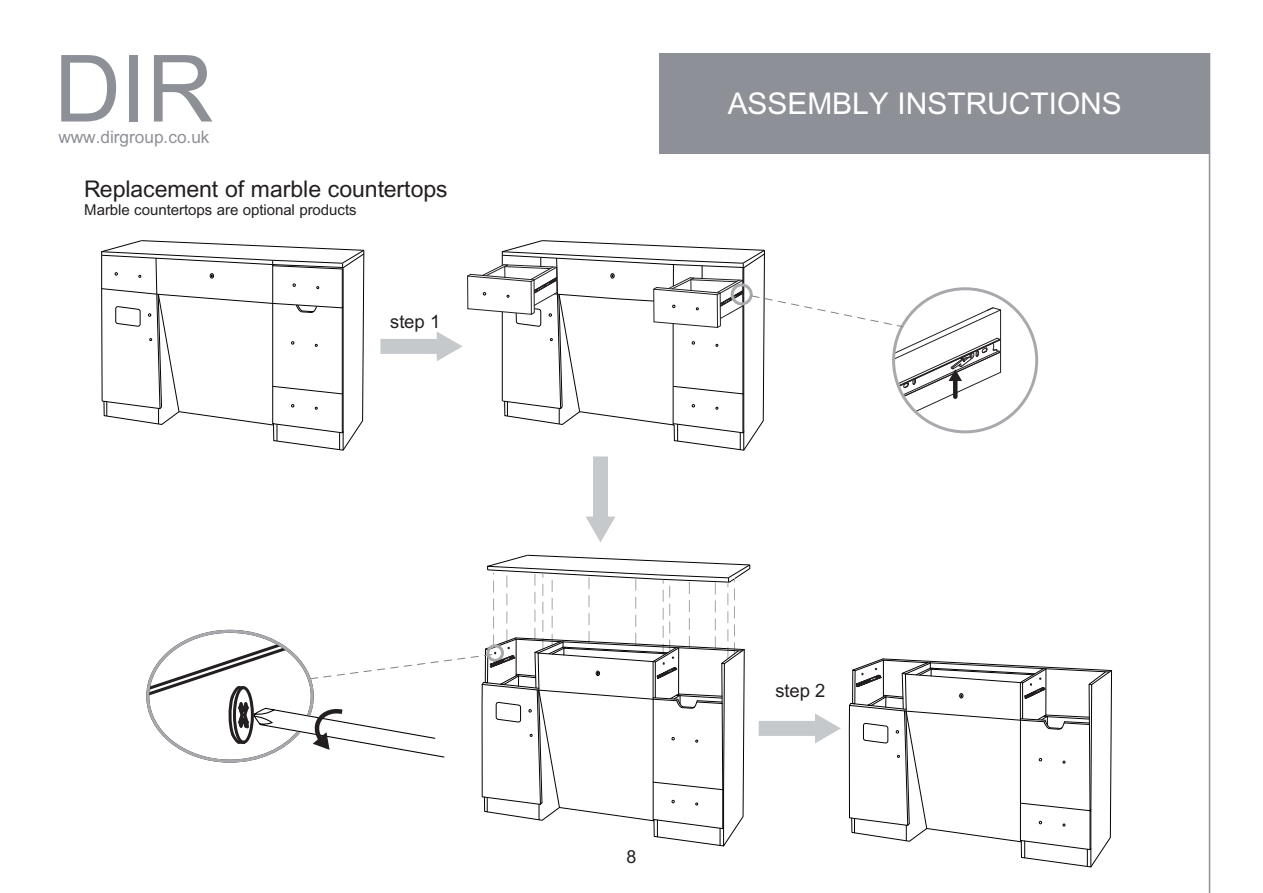
<style>
.page{position:relative;width:1263px;height:893px;background:#fff}
.page>*{position:absolute;margin:0;border:0;box-sizing:border-box;transform-origin:0 0}
.t1{font:93px "+Arial";color:#8e9097}
.t2{font:30px "+Arial";color:#fff}
.t3{font:23.1px "+Arial";color:#231f20}
.t4{font:18.45px "+Arial";color:#231f20}
.t5{font:18px "+Arial";color:#231f20}
.t6{font:17.25px "+Arial";color:#8e9097}
.t7{font:15px "+Arial";color:#231f20}
</style>
<div class="page">
<div style="left:660px;top:53px;width:550px;height:101px;background:#8e9097"></div>
<hr style="left:1209px;top:53px;width:1px;height:840px;background:#8e9097">
<svg style="left:101px;top:240px;width:264px;height:211px"></svg>
<div style="left:380px;top:339px;width:61px;height:15px;background:#c6c9cc"></div>
<svg style="left:437px;top:240px;width:564px;height:211px"></svg>
<div style="left:759px;top:721px;width:60px;height:15px;background:#c6c9cc"></div>
<svg style="left:815px;top:713px;width:26px;height:30px"></svg>
<div style="left:593px;top:456px;width:15px;height:65px;background:#c6c9cc"></div>
<svg style="left:586px;top:517px;width:29px;height:25px"></svg>
<svg style="left:146px;top:554px;width:605px;height:293px"></svg>
<svg style="left:848px;top:658px;width:264px;height:210px"></svg>
<h1 class="t1" style="left:54px;top:25px;width:161px">DIR</h1>
<p class="t6" style="left:58px;top:125px;width:153px">www.dirgroup.co.uk</p>
<h3 class="t3" style="left:84px;top:173px;width:365px">Replacement of marble countertops</h3>
<p class="t7" style="left:84px;top:200px;width:274px">Marble countertops are optional products</p>
<p class="t4" style="left:390px;top:309px;width:52px">step 1</p>
<h2 class="t2" style="left:728px;top:83px;width:396px">ASSEMBLY INSTRUCTIONS</h2>
<p class="t5" style="left:626px;top:845px;width:11px">8</p>
<p class="t4" style="left:775px;top:678px;width:52px">step 2</p>
</div>
